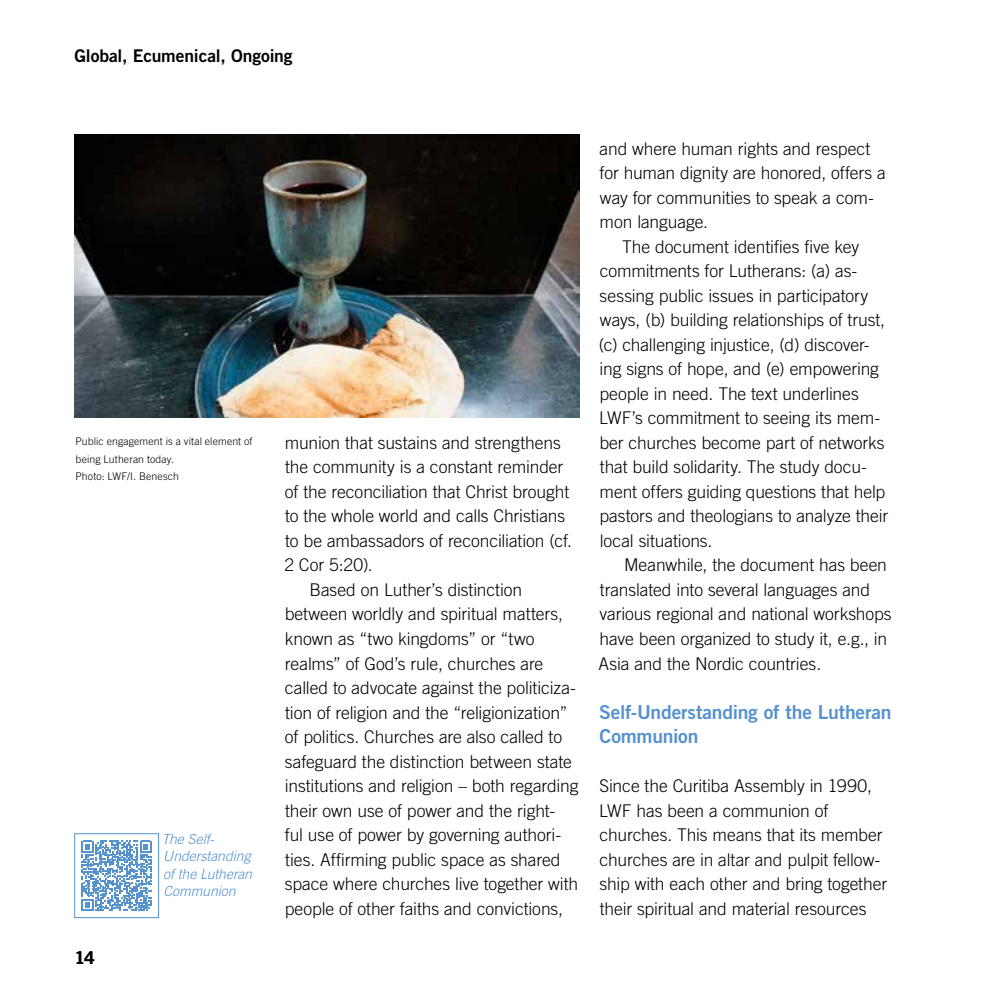
<style>
.page{position:relative;width:993px;height:993px;background:#fff}
.page>*{position:absolute;margin:0;border:0;box-sizing:border-box;transform-origin:0 0}
.t1{font:19.25px/24.5px "Trade Gothic LT Std Bd 2";letter-spacing:-.01em;color:#5692ce}
.t2{font:300 17.5px/24.5px "Trade Gothic LT Std";letter-spacing:-.005em;color:#000}
.t3{font:17.5px "Trade Gothic LT Std Bd 2";letter-spacing:-.01em;color:#000}
.t4{font:italic 300 14px/17.5px "Trade Gothic LT Std";color:#5692ce}
.t5{font:300 10.5px/17.5px "Trade Gothic LT Std";letter-spacing:.01em;color:#000}
</style>
<div class="page">
<svg style="left:81px;top:840px;width:71px;height:70px"></svg>
<div style="left:74px;top:833px;width:85px;height:84px;border:1px solid #5692ce"></div>
<img style="left:74px;top:134px;width:505px;height:283px">
<p class="t3" style="left:74px;top:45px;width:220px">Global, Ecumenical, Ongoing</p>
<p class="t5" style="left:75px;top:432px;width:178px">Public engagement is a vital element of being Lutheran today.<br>Photo: LWF/I. Benesch</p>
<p class="t3" style="left:74px;top:946px;width:22px">14</p>
<p class="t4" style="left:162px;top:830px;width:92px">The Self-<br>Understanding of the Lutheran<br>Communion</p>
<p class="t2" style="left:285px;top:430px;width:277px">munion that sustains and strengthens</p>
<p class="t2" style="left:285px;top:454px;width:279px">the community is a constant reminder</p>
<p class="t2" style="left:285px;top:479px;width:286px">of the reconciliation that Christ brought</p>
<p class="t2" style="left:285px;top:503px;width:281px">to the whole world and calls Christians</p>
<p class="t2" style="left:285px;top:528px;width:288px">to be ambassadors of reconciliation (cf.</p>
<p class="t2" style="left:284px;top:552px;width:90px">2 Cor 5:20).</p>
<p class="t2" style="left:309px;top:577px;width:214px">Based on Luther’s distinction</p>
<p class="t2" style="left:284px;top:601px;width:279px">between worldly and spiritual matters,</p>
<p class="t2" style="left:285px;top:626px;width:251px">known as “two kingdoms” or “two</p>
<p class="t2" style="left:285px;top:650px;width:260px">realms” of God’s rule, churches are</p>
<p class="t2" style="left:285px;top:675px;width:292px">called to advocate against the politiciza-</p>
<p class="t2" style="left:285px;top:699px;width:284px">tion of religion and the “religionization”</p>
<p class="t2" style="left:285px;top:724px;width:278px">of politics. Churches are also called to</p>
<p class="t2" style="left:285px;top:748px;width:288px">safeguard the distinction between state</p>
<p class="t2" style="left:285px;top:773px;width:295px">institutions and religion – both regarding</p>
<p class="t2" style="left:285px;top:797px;width:271px">their own use of power and the right-</p>
<p class="t2" style="left:285px;top:822px;width:278px">ful use of power by governing authori-</p>
<p class="t2" style="left:285px;top:846px;width:277px">ties. Affirming public space as shared</p>
<p class="t2" style="left:285px;top:871px;width:295px">space where churches live together with</p>
<p class="t2" style="left:284px;top:895px;width:280px">people of other faiths and convictions,</p>
<p class="t2" style="left:599px;top:136px;width:272px">and where human rights and respect</p>
<p class="t2" style="left:599px;top:160px;width:287px">for human dignity are honored, offers a</p>
<p class="t2" style="left:599px;top:185px;width:275px">way for communities to speak a com-</p>
<p class="t2" style="left:599px;top:209px;width:110px">mon language.</p>
<p class="t2" style="left:622px;top:234px;width:238px">The document identifies five key</p>
<p class="t2" style="left:599px;top:258px;width:259px">commitments for Lutherans: (a) as-</p>
<p class="t2" style="left:599px;top:283px;width:270px">sessing public issues in participatory</p>
<p class="t2" style="left:599px;top:307px;width:286px">ways, (b) building relationships of trust,</p>
<p class="t2" style="left:598px;top:332px;width:272px">(c) challenging injustice, (d) discover-</p>
<p class="t2" style="left:599px;top:356px;width:281px">ing signs of hope, and (e) empowering</p>
<p class="t2" style="left:599px;top:381px;width:261px">people in need. The text underlines</p>
<p class="t2" style="left:599px;top:405px;width:282px">LWF’s commitment to seeing its mem-</p>
<p class="t2" style="left:599px;top:430px;width:287px">ber churches become part of networks</p>
<p class="t2" style="left:599px;top:454px;width:268px">that build solidarity. The study docu-</p>
<p class="t2" style="left:599px;top:479px;width:287px">ment offers guiding questions that help</p>
<p class="t2" style="left:599px;top:503px;width:290px">pastors and theologians to analyze their</p>
<p class="t2" style="left:599px;top:528px;width:114px">local situations.</p>
<p class="t2" style="left:624px;top:552px;width:264px">Meanwhile, the document has been</p>
<p class="t2" style="left:599px;top:577px;width:272px">translated into several languages and</p>
<p class="t2" style="left:599px;top:601px;width:293px">various regional and national workshops</p>
<p class="t2" style="left:599px;top:626px;width:289px">have been organized to study it, e.g., in</p>
<p class="t2" style="left:598px;top:650px;width:224px">Asia and the Nordic countries.</p>
<p class="t1" style="left:599px;top:698px;width:294px">Self-Understanding of the Lutheran<br>Communion</p>
<p class="t2" style="left:599px;top:773px;width:289px">Since the Curitiba Assembly in 1990, LWF has been a communion of churches. This means that its member churches are in altar and pulpit fellow&shy;ship with each other and bring together their spiritual and material resources</p>
</div>
